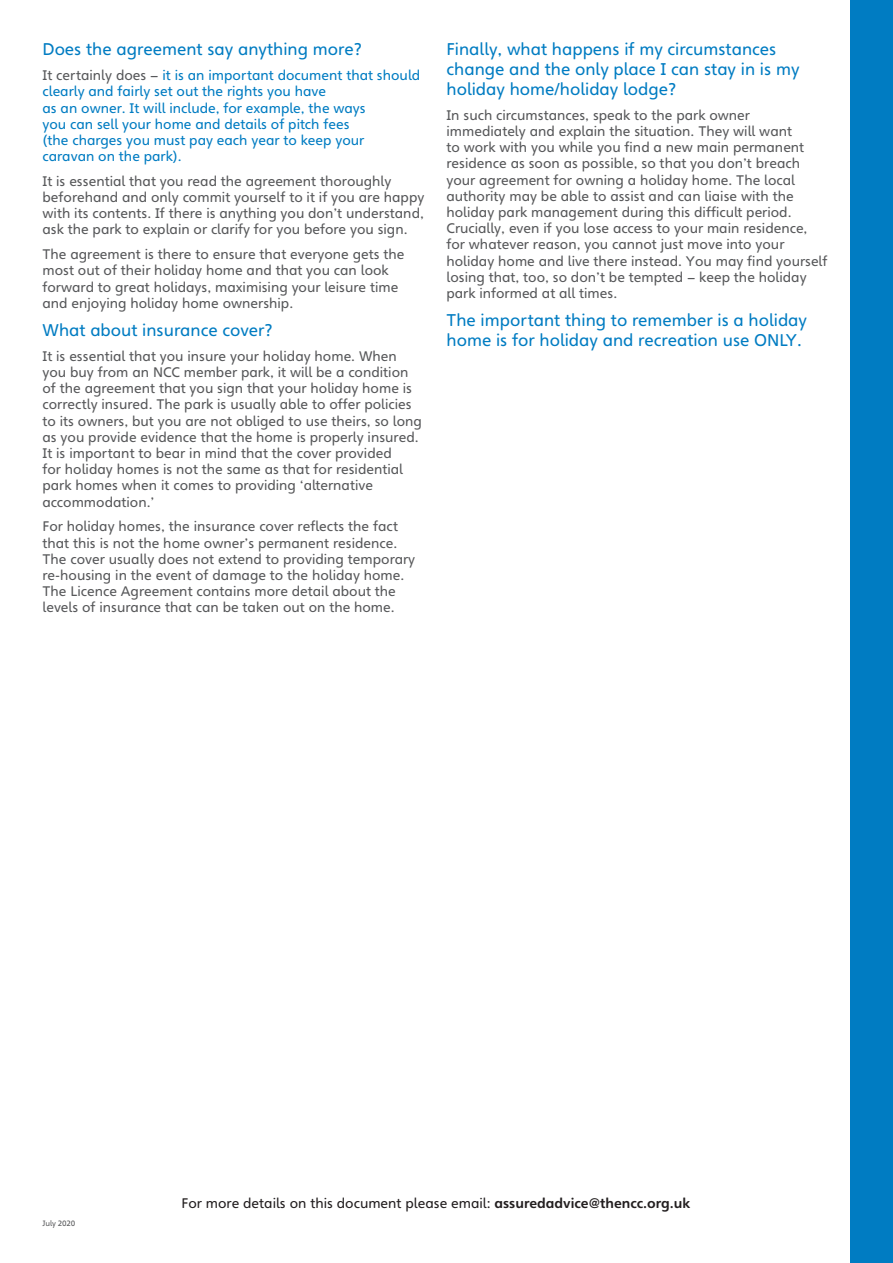
<style>
.page{position:relative;width:893px;height:1263px;background:#fff}
.page>*{position:absolute;margin:0;border:0;box-sizing:border-box;transform-origin:0 0}
.t1{font:16.5px/19.8px "Heinemann HVN";color:#007cc2}
.t2{font:13.5px/16.2px "Heinemann HVN";color:#57585a}
.t3{font:13.5px/16.2px "Heinemann HVN";color:#007cc2}
.t4{font:13.5px "Heinemann HVN";color:#231f20}
.t5{font:7.5px "Heinemann HVN";color:#57585a}
.s1{color:#57585a}
.s2{font-weight:700}
</style>
<div class="page">
<div style="left:850px;top:0;width:43px;height:1263px;background:#007cc2"></div>
<p class="t1" style="left:43px;top:40px;width:321px">Does the agreement say anything more?</p>
<p class="t3" style="left:43px;top:67px;width:379px"><span class="s1">It certainly does –</span> it is an important document that should clearly and fairly set out the rights you have<br>as an owner. It will include, for example, the ways<br>you can sell your home and details of pitch fees<br>(the charges you must pay each year to keep your<br>caravan on the park).</p>
<p class="t2" style="left:43px;top:173px;width:383px">It is essential that you read the agreement thoroughly beforehand and only commit yourself to it if you are happy with its contents. If there is anything you don’t understand, ask the park to explain or clarify for you before you sign.</p>
<p class="t2" style="left:43px;top:246px;width:364px">The agreement is there to ensure that everyone gets the most out of their holiday home and that you can look forward to great holidays, maximising your leisure time and enjoying holiday home ownership.</p>
<p class="t1" style="left:43px;top:320px;width:232px">What about insurance cover?</p>
<p class="t2" style="left:43px;top:348px;width:381px">It is essential that you insure your holiday home. When you buy from an NCC member park, it will be a condition of the agreement that you sign that your holiday home is correctly insured. The park is usually able to offer policies to its owners, but you are not obliged to use theirs, so long as you provide evidence that the home is properly insured.<br>It is important to bear in mind that the cover provided<br>for holiday homes is not the same as that for residential park homes when it comes to providing ‘alternative accommodation.’</p>
<p class="t2" style="left:43px;top:518px;width:374px">For holiday homes, the insurance cover reflects the fact that this is not the home owner’s permanent residence.<br>The cover usually does not extend to providing temporary re-housing in the event of damage to the holiday home.<br>The Licence Agreement contains more detail about the levels of insurance that can be taken out on the home.</p>
<p class="t1" style="left:446px;top:40px;width:355px">Finally, what happens if my circumstances change and the only place I can stay in is my holiday home/holiday lodge?</p>
<p class="t2" style="left:446px;top:107px;width:383px">In such circumstances, speak to the park owner immediately and explain the situation. They will want<br>to work with you while you find a new main permanent residence as soon as possible, so that you don’t breach your agreement for owning a holiday home. The local authority may be able to assist and can liaise with the holiday park management during this difficult period.<br>Crucially, even if you lose access to your main residence, for whatever reason, you cannot just move into your holiday home and live there instead. You may find yourself losing that, too, so don’t be tempted – keep the holiday park informed at all times.</p>
<p class="t1" style="left:446px;top:311px;width:362px">The important thing to remember is a holiday home is for holiday and recreation use ONLY.</p>
<p class="t5" style="left:43px;top:1219px;width:34px">July 2020</p>
<p class="t4" style="left:182px;top:1195px;width:510px">For more details on this document please email: <span class="s2">assuredadvice@thencc.org.uk</span></p>
</div>
